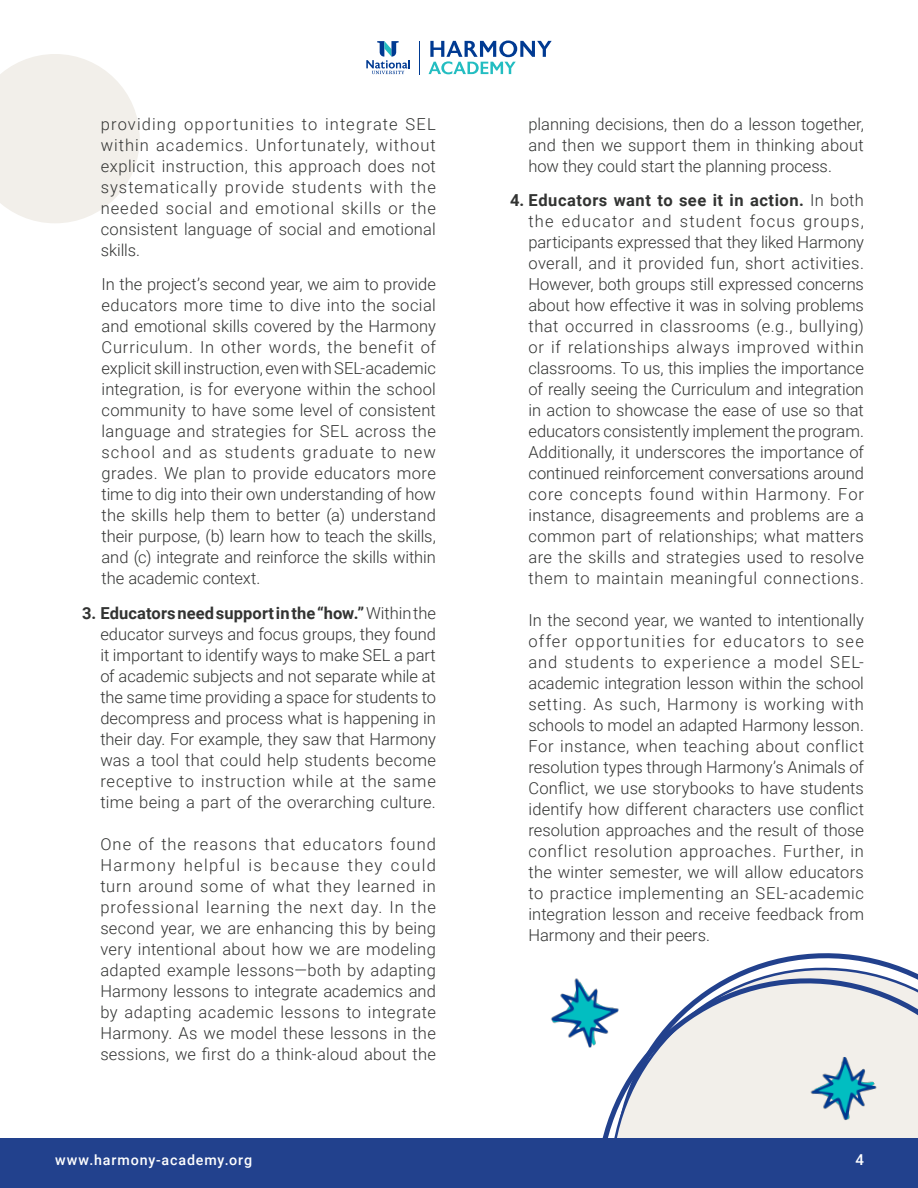
<style>
.page{position:relative;width:918px;height:1188px;background:#fff}
.page>*{position:absolute;margin:0;border:0;box-sizing:border-box;transform-origin:0 0}
.WP_-_body_text{font:300 16.5px/21px "Roboto";letter-spacing:.015em;color:#323332;text-align:justify}
.website{font:500 15px "Roboto";color:#fff}
.website-2{font:500 14.25px "Roboto";letter-spacing:.06em;color:#fff}
.s1{font-weight:700}
</style>
<div class="page">
<svg style="left:366px;top:41px;width:44px;height:33px"></svg>
<hr style="left:419px;top:41px;width:1px;height:33px;background:#003a92">
<svg style="left:429px;top:40px;width:123px;height:34px"></svg>
<svg style="left:602px;top:953px;width:316px;height:185px"></svg>
<svg style="left:0;top:54px;width:140px;height:169px"></svg>
<div style="left:0;top:1138px;width:918px;height:50px;background:#22418d"></div>
<img style="left:551px;top:953px;width:82px;height:118px">
<img style="left:787px;top:1042px;width:111px;height:96px">
<p class="WP_-_body_text" style="left:101px;top:113px;width:337px">providing opportunities to integrate SEL within academics. Unfortunately, without explicit instruction, this approach does not systematically provide students with the needed social and emotional skills or the consistent language of social and emotional skills.</p>
<p class="WP_-_body_text" style="left:102px;top:273px;width:336px">In the project’s second year, we aim to provide educators more time to dive into the social and emotional skills covered by the Harmony Curriculum. In other words, the benefit of explicit skill instruction, even with SEL-academic integration, is for everyone within the school community to have some level of consistent language and strategies for SEL across the school and as students graduate to new grades. We plan to provide educators more time to dig into their own understanding of how the skills help them to better (a) understand their purpose, (b) learn how to teach the skills, and (c) integrate and reinforce the skills within the academic context.</p>
<p class="WP_-_body_text" style="left:100px;top:602px;width:337px;text-indent:-18px"><span class="s1">3. Educators need support in the “how.”</span> Within the educator surveys and focus groups, they found it important to identify ways to make SEL a part of academic subjects and not separate while at the same time providing a space for students to decompress and process what is happening in their day. For example, they saw that Harmony was a tool that could help students become receptive to instruction while at the same time being a part of the overarching culture.</p>
<p class="WP_-_body_text" style="left:100px;top:833px;width:337px">One of the reasons that educators found Harmony helpful is because they could turn around some of what they learned in professional learning the next day. In the second year, we are enhancing this by being very intentional about how we are modeling adapted example lessons—both by adapting Harmony lessons to integrate academics and by adapting academic lessons to integrate Harmony. As we model these lessons in the sessions, we first do a think-aloud about the</p>
<p class="WP_-_body_text" style="left:528px;top:113px;width:337px">planning decisions, then do a lesson together, and then we support them in thinking about how they could start the planning process.</p>
<p class="WP_-_body_text" style="left:529px;top:189px;width:337px;text-indent:-18px"><span class="s1">4. Educators want to see it in action.</span> In both the educator and student focus groups, participants expressed that they liked Harmony overall, and it provided fun, short activities.<br>However, both groups still expressed concerns about how effective it was in solving problems that occurred in classrooms (e.g., bullying) or if relationships always improved within classrooms. To us, this implies the importance of really seeing the Curriculum and integration in action to showcase the ease of use so that educators consistently implement the program.<br>Additionally, it underscores the importance of continued reinforcement conversations around core concepts found within Harmony. For instance, disagreements and problems are a common part of relationships; what matters are the skills and strategies used to resolve them to maintain meaningful connections.</p>
<p class="WP_-_body_text" style="left:529px;top:609px;width:337px">In the second year, we wanted to intentionally offer opportunities for educators to see and students to experience a model SEL&shy;academic integration lesson within the school setting. As such, Harmony is working with schools to model an adapted Harmony lesson.<br>For instance, when teaching about conflict resolution types through Harmony’s Animals of Conflict, we use storybooks to have students identify how different characters use conflict resolution approaches and the result of those conflict resolution approaches. Further, in the winter semester, we will allow educators to practice implementing an SEL-academic integration lesson and receive feedback from Harmony and their peers.</p>
<p class="website-2" style="left:55px;top:1150px;width:199px">www.harmony-academy.org</p>
<p class="website" style="left:855px;top:1150px;width:10px">4</p>
</div>
